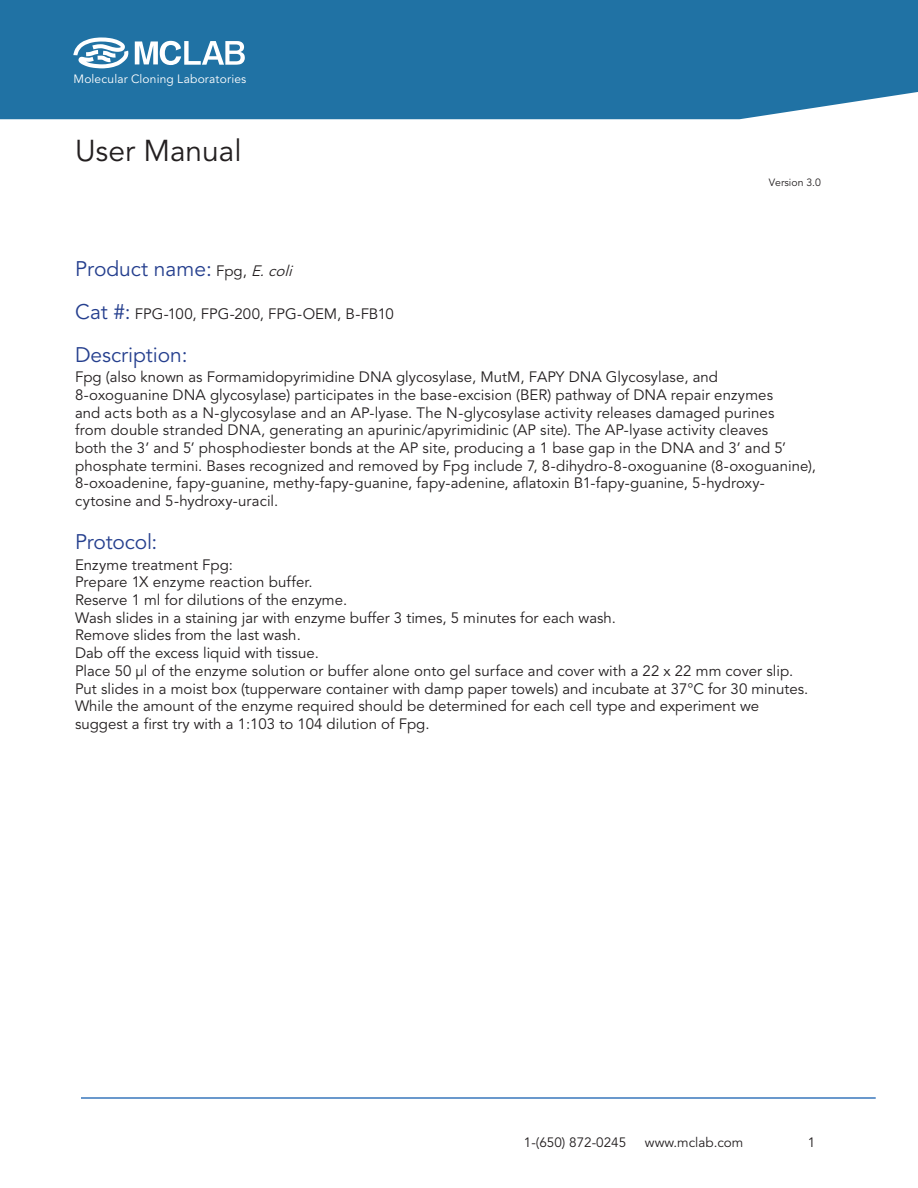
<style>
.page{position:relative;width:918px;height:1188px;background:#fff}
.page>*{position:absolute;margin:0;border:0;box-sizing:border-box;transform-origin:0 0}
.t1{font:30px "Avenir";color:#231f20}
.t2{font:21px "Avenir";color:#253f8e}
.t3{font:15px/17.7px "Avenir";color:#231f20}
.t4{font:13.5px "Avenir";color:#231f20}
.t5{font:12px "Avenir";letter-spacing:.015em;color:#fff}
.t6{font:10.5px "Avenir";color:#231f20}
.s1{font-size:15px;color:#231f20}
.s2{font-style:italic;font-size:15px;color:#231f20}
.s3{font-size:21px;color:#253f8e}
</style>
<div class="page">
<hr style="left:81px;top:1097px;width:795px;height:2px;background:#3977bc">
<div style="left:0;top:0;width:918px;height:119px;background:#2072a4"></div>
<svg style="left:73px;top:38px;width:55px;height:30px"></svg>
<svg style="left:135px;top:41px;width:110px;height:24px"></svg>
<p class="t5" style="left:74px;top:72px;width:174px">Molecular Cloning Laboratories</p>
<h1 class="t1" style="left:75px;top:133px;width:168px">User Manual</h1>
<p class="t6" style="left:769px;top:176px;width:54px">Version 3.0</p>
<h2 class="t2" style="left:75px;top:256px;width:223px">Product name: <span class="s1">Fpg,</span> <span class="s2">E.coli</span></h2>
<p class="t3" style="left:75px;top:305px;width:320px"><span class="s3">Cat #:</span> FPG-100, FPG-200, FPG-OEM, B-FB10</p>
<h2 class="t2" style="left:75px;top:343px;width:114px">Description:</h2>
<p class="t3" style="left:75px;top:369px;width:742px">Fpg (also known as Formamidopyrimidine DNA glycosylase, MutM, FAPY DNA Glycosylase, and<br>8-oxoguanine DNA glycosylase) participates in the base-excision (BER) pathway of DNA repair enzymes<br>and acts both as a N-glycosylase and an AP-lyase. The N-glycosylase activity releases damaged purines<br>from double stranded DNA, generating an apurinic/apyrimidinic (AP site). The AP-lyase activity cleaves<br>both the 3’ and 5’ phosphodiester bonds at the AP site, producing a 1 base gap in the DNA and 3’ and 5’ phosphate termini. Bases recognized and removed by Fpg include 7, 8-dihydro-8-oxoguanine (8-oxoguanine), 8-oxoadenine, fapy-guanine, methy-fapy-guanine, fapy-adenine, aflatoxin B1-fapy-guanine, 5-hydroxy&shy;cytosine and 5-hydroxy-uracil.</p>
<h2 class="t2" style="left:75px;top:530px;width:84px">Protocol:</h2>
<p class="t3" style="left:75px;top:556px;width:735px">Enzyme treatment Fpg:<br>Prepare 1X enzyme reaction buffer.<br>Reserve 1 ml for dilutions of the enzyme.<br>Wash slides in a staining jar with enzyme buffer 3 times, 5 minutes for each wash.<br>Remove slides from the last wash.<br>Dab off the excess liquid with tissue.<br>Place 50 µl of the enzyme solution or buffer alone onto gel surface and cover with a 22 x 22 mm cover slip.<br>Put slides in a moist box (tupperware container with damp paper towels) and incubate at 37°C for 30 minutes.<br>While the amount of the enzyme required should be determined for each cell type and experiment we suggest a first try with a 1:103 to 104 dilution of Fpg.</p>
<p class="t4" style="left:524px;top:1135px;width:104px">1-(650) 872-0245</p>
<p class="t4" style="left:645px;top:1135px;width:100px">www.mclab.com</p>
<p class="t4" style="left:808px;top:1135px;width:9px">1</p>
</div>
